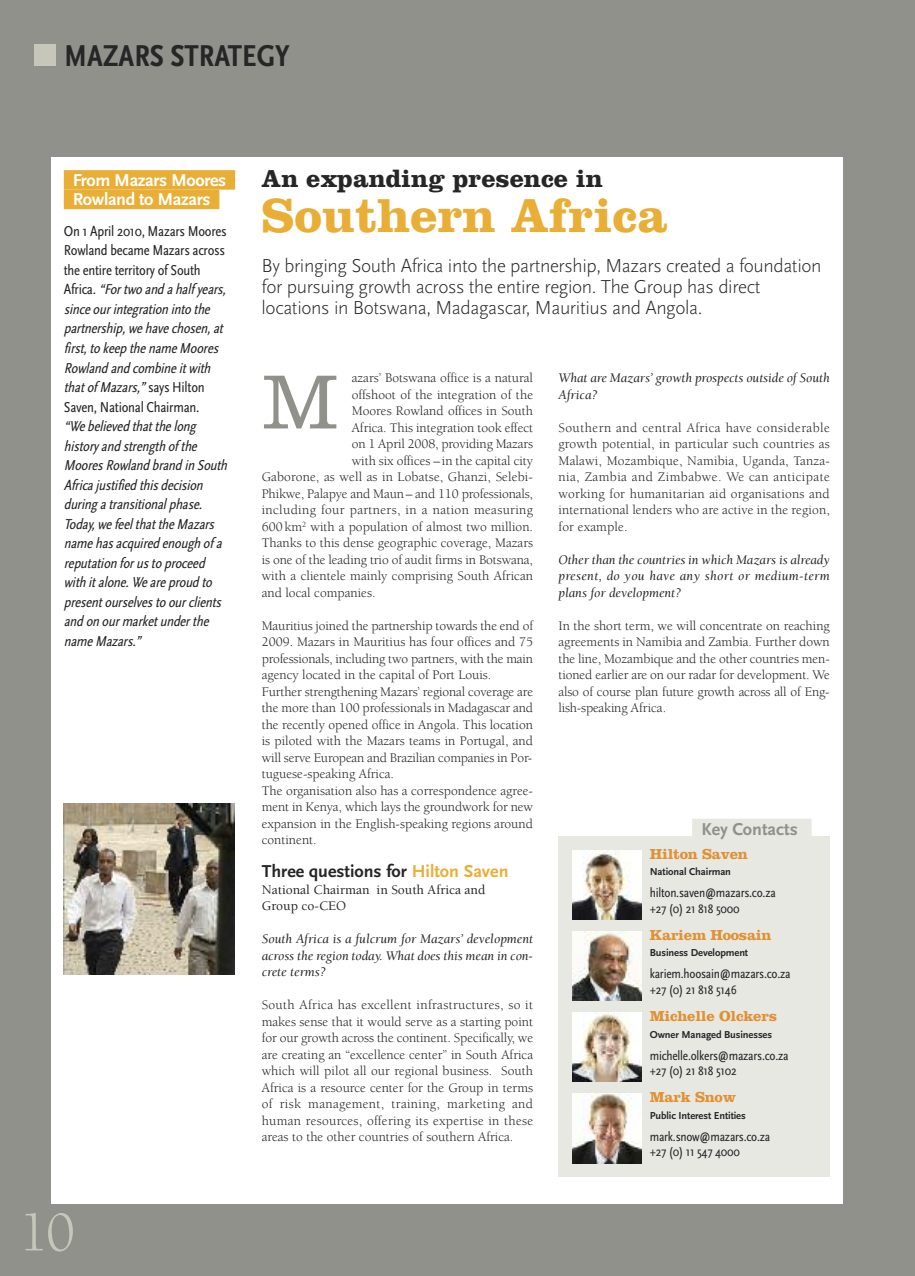
<style>
.page{position:relative;width:915px;height:1276px;background:#fff}
.page>*{position:absolute;margin:0;border:0;box-sizing:border-box;transform-origin:0 0}
.t1{font:300 79.5px "Clarendon LT Std";color:#8f918a}
.t2{font:57.3px "Berkeley Std";color:#c6c6ba}
.t3{font:700 49.5px "Clarendon LT Std";color:#e9ae35}
.t4{font:700 condensed 31.5px "Scala Sans Pro";color:#272627}
.t5{font:700 25.5px "Clarendon LT Std";color:#272627}
.t6{font:300 19.5px/21px "Scala Sans Pro";letter-spacing:-.02em;color:#272627}
.t7{font:700 18px/19.5px "Scala Sans Pro";letter-spacing:-.02em;color:#fff}
.t8{font:700 18px "Scala Sans Pro";color:#272627}
.t9{font:700 18px "Scala Sans";color:#8f918a}
.t10{font:italic condensed 15px/19.5px "Scala Sans Pro";letter-spacing:-.015em;color:#272627}
.t11{font:700 15px "Clarendon LT Std";letter-spacing:-.015em;color:#e09132}
.t12{font:13.5px/16.5px "Berkeley Std";color:#272627;text-align:justify}
.t13{font:italic 13.5px/16.5px "Berkeley Std";letter-spacing:-.005em;color:#272627;text-align:justify}
.t14{font:condensed 13.5px/15.6px "Scala Sans Pro";letter-spacing:-.015em;color:#272627}
.t15{font:500 13.5px/16.5px "Berkeley Std";color:#272627}
.t16{font:13.5px "Berkeley Std";letter-spacing:.025em;color:#272627}
.t17{font:700 10.5px "Scala Sans";letter-spacing:-.01em;color:#272627}
.s1{color:#e9ae35}
.s2{font-style:normal}
.s3{color:#e8e8e3}
</style>
<div class="page">
<div style="left:0;top:0;width:914px;height:1276px;background:#8f918a"></div>
<div style="left:51px;top:157px;width:791px;height:1046px;background:#fff"></div>
<div style="left:34px;top:45px;width:22px;height:21px;background:#c6c6ba"></div>
<div style="left:64px;top:170px;width:171px;height:20px;background:#e9ae35"></div>
<div style="left:64px;top:190px;width:155px;height:19px;background:#e9ae35"></div>
<img style="left:64px;top:804px;width:170px;height:170px">
<div style="left:558px;top:836px;width:271px;height:340px;background:#e8e8e3"></div>
<div style="left:692px;top:818px;width:119px;height:21px;background:#e8e8e3"></div>
<img style="left:572px;top:850px;width:69px;height:69px">
<img style="left:572px;top:931px;width:69px;height:70px">
<img style="left:572px;top:1012px;width:69px;height:70px">
<img style="left:572px;top:1093px;width:69px;height:70px">
<h3 class="t4" style="left:64px;top:45px;width:227px">MAZARS STRATEGY</h3>
<h3 class="t7" style="left:64px;top:172px;width:173px"><span class="s1">o</span>from Mazars Moores<span class="s1">o o</span>rowland to Mazars<span class="s1">o</span></h3>
<h3 class="t5" style="left:261px;top:170px;width:342px">An expanding presence in</h3>
<h3 class="t3" style="left:261px;top:199px;width:407px">Southern Africa</h3>
<h3 class="t6" style="left:261px;top:257px;width:561px">By bringing South Africa into the partnership, Mazars created a foundation for pursuing growth across the entire region. The Group has direct locations in Botswana, Madagascar, Mauritius and Angola.</h3>
<p class="t10" style="left:64px;top:223px;width:166px"><span class="s2">On 1 April 2010, Mazars Moores<br>Rowland became Mazars across the entire territory of South<br>Afr i c a .</span> “For two and a halfyears, since our integration into the partnership, we have chosen, at first, to keep the name Moores<br>Rowland and combine it with thatof Mazars,”<span class="s2">says Hilton<br>Saven, National Chairman.</span></p>
<p class="t10" style="left:64px;top:418px;width:167px">“We believed that the long history and strength of the<br>Moores Rowland brand in South<br>Africa justified this decision during a transitional phase.<br>Today, we feel that the Mazars name has acquired enough of a reputation for us to proceed with it alone. We are proud to present ourselves to our clients and on our market under the name Mazars.”</p>
<p class="t12" style="left:351px;top:371px;width:183px">azars’ Botswana office is a natural</p>
<p class="t12" style="left:351px;top:387px;width:183px">offshoot of the integration of the</p>
<p class="t12" style="left:351px;top:404px;width:183px">Moores Rowland offices in South</p>
<p class="t12" style="left:351px;top:420px;width:183px">Africa. This integration took effect</p>
<p class="t12" style="left:351px;top:437px;width:183px">on 1 April 2008, providing Mazars</p>
<p class="t12" style="left:351px;top:453px;width:183px">with six offices –in the capital city</p>
<p class="t12" style="left:261px;top:470px;width:273px">Gaborone, as well as in Lobatse, Ghanzi, Selebi-</p>
<p class="t12" style="left:261px;top:486px;width:273px">Phikwe, Palapye and Maun– and 110 professionals,</p>
<p class="t16" style="left:261px;top:505px;width:273px">including four partners, in a nation measuring</p>
<p class="t12" style="left:261px;top:519px;width:273px">600km<sup>2</sup> with a population of almost two million.</p>
<p class="t12" style="left:261px;top:536px;width:273px">Thanks to this dense geographic coverage, Mazars</p>
<p class="t12" style="left:261px;top:552px;width:273px">is one of the leading trio of audit firms in Botswana,</p>
<p class="t12" style="left:261px;top:569px;width:273px">with a clientele mainly comprising South African</p>
<p class="t12" style="left:261px;top:585px;width:115px">and local companies.</p>
<p class="t12" style="left:261px;top:618px;width:273px;text-align:left">Mauritius joined the partnership towards the end of 2009. Mazars in Mauritius has four offices and 75 professionals, including two partners, with the main agency located in the capital of Port Louis.<br>Further strengthening Mazars’ regional coverage are the more than 100 professionals in Madagascar and the recently opened office in Angola. This location is piloted with the Mazars teams in Portugal, and will serve European and Brazilian companies in Por&shy;tuguese-speaking Africa.<br>The organisation also has a correspondence agree&shy;ment in Kenya, which lays the groundwork for new expansion in the English-speaking regions around continent.</p>
<h3 class="t8" style="left:261px;top:865px;width:248px">three questions for <span class="s1">hilton saven</span></h3>
<p class="t15" style="left:261px;top:882px;width:225px">National Chairman in South Africa and<br>Group co-CEO</p>
<p class="t13" style="left:261px;top:932px;width:273px">South Africa is a fulcrum for Mazars’ development across the region today. What does this mean in con&shy;crete terms?</p>
<p class="t12" style="left:261px;top:998px;width:273px">South Africa has excellent infrastructures, so it makes sense that it would serve as a starting point for our growth across the continent. Specifically, we are creating an “excellence center” in South Africa which will pilot all our regional business. South Africa is a resource center for the Group in terms of risk management, training, marketing and human resources, offering its expertise in these areas to the other countries of southern Africa.</p>
<h1 class="t1" style="left:262px;top:376px;width:77px">M</h1>
<p class="t13" style="left:558px;top:371px;width:273px">What are Mazars’ growth prospects outside of South<br>Africa?</p>
<p class="t12" style="left:558px;top:420px;width:273px">Southern and central Africa have considerable growth potential, in particular such countries as Malawi, Mozambique, Namibia, Uganda, Tanza&shy;nia, Zambia and Zimbabwe. We can anticipate working for humanitarian aid organisations and international lenders who are active in the region, for example.</p>
<p class="t13" style="left:558px;top:552px;width:273px">Other than the countries in which Mazars is already present, do you have any short or medium-term plans for development?</p>
<p class="t12" style="left:558px;top:618px;width:273px">In the short term, we will concentrate on reaching agreements in Namibia and Zambia. Further down the line, Mozambique and the other countries men&shy;tioned earlier are on our radar for development. We also of course plan future growth across all of Eng&shy;lish-speaking Africa.</p>
<h3 class="t9" style="left:692px;top:818px;width:121px"><span class="s3">o</span>Key Contacts <span class="s3">o</span></h3>
<p class="t11" style="left:649px;top:849px;width:100px">Hilton Saven</p>
<p class="t17" style="left:649px;top:865px;width:83px">National Chairman</p>
<p class="t14" style="left:649px;top:886px;width:127px">hilton.saven@mazars.co.za +27 (0) 21 818 5000</p>
<p class="t11" style="left:649px;top:930px;width:123px">Kariem Hoosain</p>
<p class="t17" style="left:649px;top:946px;width:100px">Business Development</p>
<p class="t14" style="left:649px;top:968px;width:142px">kariem.hoosain@mazars.co.za +27 (0) 21 818 5146</p>
<p class="t11" style="left:649px;top:1011px;width:129px">Michelle Olckers</p>
<p class="t17" style="left:649px;top:1027px;width:124px">Owner Managed Businesses</p>
<p class="t14" style="left:649px;top:1049px;width:140px">michelle.olkers@mazars.co.za +27 (0) 21 818 5102</p>
<p class="t11" style="left:649px;top:1092px;width:88px">Mark Snow</p>
<p class="t17" style="left:649px;top:1109px;width:97px">Public Interest Entities</p>
<p class="t14" style="left:649px;top:1130px;width:122px">mark.snow@mazars.co.za +27 (0) 11 547 4000</p>
<h2 class="t2" style="left:19px;top:1210px;width:58px">10</h2>
</div>
